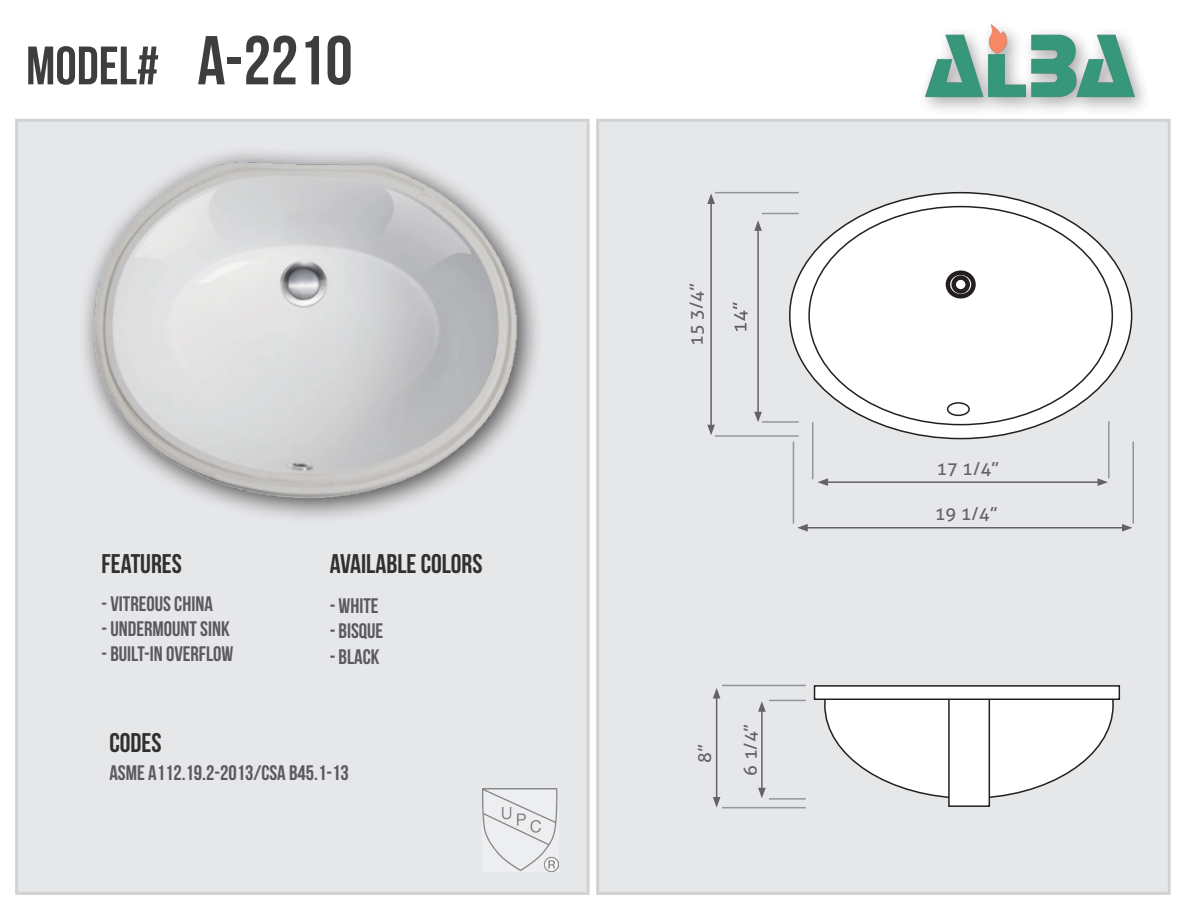
<style>
.page{position:relative;width:1188px;height:918px;background:#fff}
.page>*{position:absolute;margin:0;border:0;box-sizing:border-box;transform-origin:0 0}
.t1{font:54px "Bebas Neue";color:#3e3e3f}
.t2{font:27px "Bebas Neue";color:#312f30}
.t3{font:21px "Bebas Neue";color:#5a5a5d}
.t4{font:18px "Aller";color:#636366}
.s1{font-size:69px}
</style>
<div class="page">
<div style="left:596px;top:119px;width:575px;height:776px;background:#e6e7e9;border:3px solid #d1d2d4"></div>
<div style="left:15px;top:119px;width:575px;height:776px;background:#e6e7e9;border:3px solid #d1d2d4"></div>
<div style="left:917px;top:17px;width:236px;height:100px;background:#231f20;opacity:.47"></div>
<img style="left:917px;top:17px;width:225px;height:83px">
<img style="left:482px;top:789px;width:76px;height:83px">
<div style="left:825px;top:612px;width:288px;height:186px;background:#fff;border-radius:50%"></div>
<div style="left:778px;top:592px;width:361px;height:108px;background:#e6e7e9"></div>
<div style="left:949px;top:697px;width:40px;height:109px;background:#fff"></div>
<div style="left:948px;top:696px;width:42px;height:111px;border:2px solid #231f20"></div>
<hr style="left:716px;top:696px;width:1px;height:103px;background:#636366">
<svg style="left:713px;top:688px;width:7px;height:10px"></svg>
<svg style="left:713px;top:797px;width:7px;height:11px"></svg>
<hr style="left:761px;top:709px;width:2px;height:81px;background:#636366">
<svg style="left:758px;top:701px;width:8px;height:11px"></svg>
<svg style="left:758px;top:788px;width:8px;height:10px"></svg>
<div style="left:815px;top:686px;width:304px;height:13px;background:#fff"></div>
<div style="left:814px;top:685px;width:306px;height:15px;border:2px solid #231f20"></div>
<div style="left:77px;top:145px;width:466px;height:380px;background:#231f20;opacity:.75"></div>
<img style="left:85px;top:152px;width:432px;height:347px">
<hr style="left:805px;top:527px;width:319px;height:2px;background:#636366">
<svg style="left:797px;top:524px;width:11px;height:8px"></svg>
<svg style="left:1122px;top:524px;width:10px;height:8px"></svg>
<hr style="left:710px;top:202px;width:2px;height:225px;background:#636366">
<svg style="left:707px;top:193px;width:8px;height:11px"></svg>
<svg style="left:707px;top:425px;width:8px;height:10px"></svg>
<hr style="left:826px;top:481px;width:274px;height:2px;background:#636366">
<svg style="left:818px;top:478px;width:10px;height:8px"></svg>
<svg style="left:1098px;top:478px;width:10px;height:8px"></svg>
<hr style="left:757px;top:229px;width:2px;height:185px;background:#636366">
<svg style="left:754px;top:220px;width:8px;height:11px"></svg>
<svg style="left:754px;top:412px;width:8px;height:10px"></svg>
<svg style="left:733px;top:302px;width:15px;height:29px"></svg>
<div style="left:790px;top:193px;width:342px;height:246px;background:#fff;border-radius:50%"></div>
<div style="left:946px;top:270px;width:30px;height:29px;border:4px solid #231f20;border-radius:50%"></div>
<div style="left:947px;top:402px;width:23px;height:14px;border:2px solid #231f20;border-radius:50%"></div>
<div style="left:951px;top:275px;width:19px;height:19px;border:4px solid #231f20;border-radius:50%"></div>
<hr style="left:762px;top:213px;width:37px;height:1px;background:#939598">
<hr style="left:762px;top:421px;width:37px;height:2px;background:#939598">
<hr style="left:715px;top:192px;width:84px;height:1px;background:#939598">
<hr style="left:715px;top:435px;width:84px;height:2px;background:#939598">
<hr style="left:812px;top:422px;width:1px;height:57px;background:#939598">
<hr style="left:1108px;top:421px;width:2px;height:57px;background:#939598">
<hr style="left:793px;top:442px;width:1px;height:82px;background:#939598">
<hr style="left:1132px;top:442px;width:2px;height:82px;background:#939598">
<hr style="left:769px;top:700px;width:37px;height:1px;background:#939598">
<hr style="left:769px;top:798px;width:37px;height:2px;background:#939598">
<hr style="left:722px;top:685px;width:84px;height:1px;background:#939598">
<hr style="left:722px;top:807px;width:84px;height:1px;background:#939598">
<p class="t1" style="left:26px;top:36px;width:328px">MODEL# <span class="s1">A-2210</span></p>
<p class="t2" style="left:102px;top:549px;width:82px">FEATURES</p>
<p class="t3" style="left:102px;top:592px;width:113px">- VITREOUS CHINA</p>
<p class="t3" style="left:102px;top:617px;width:130px">- UNDERMOUNT SINK</p>
<p class="t3" style="left:102px;top:643px;width:133px">- BUILT-IN OVERFLOW</p>
<p class="t2" style="left:330px;top:549px;width:154px">AVAILABLE COLORS</p>
<p class="t3" style="left:330px;top:594px;width:50px">- WHITE</p>
<p class="t3" style="left:330px;top:620px;width:55px">- BISQUE</p>
<p class="t3" style="left:330px;top:645px;width:51px">- BLACK</p>
<p class="t2" style="left:109px;top:728px;width:54px">CODES</p>
<p class="t3" style="left:109px;top:761px;width:241px">ASME A112.19.2-2013/CSA B45.1-13</p>
<p class="t4" style="left:685px;top:346px;width:64px;rotate:-90deg">15 3/4”</p>
<p class="t4" style="left:694px;top:763px;width:20px;rotate:-90deg">8”</p>
<p class="t4" style="left:740px;top:776px;width:54px;rotate:-90deg">6 1/4”</p>
<p class="t4" style="left:936px;top:457px;width:64px">17 1/4”</p>
<p class="t4" style="left:935px;top:503px;width:64px">19 1/4”</p>
</div>
